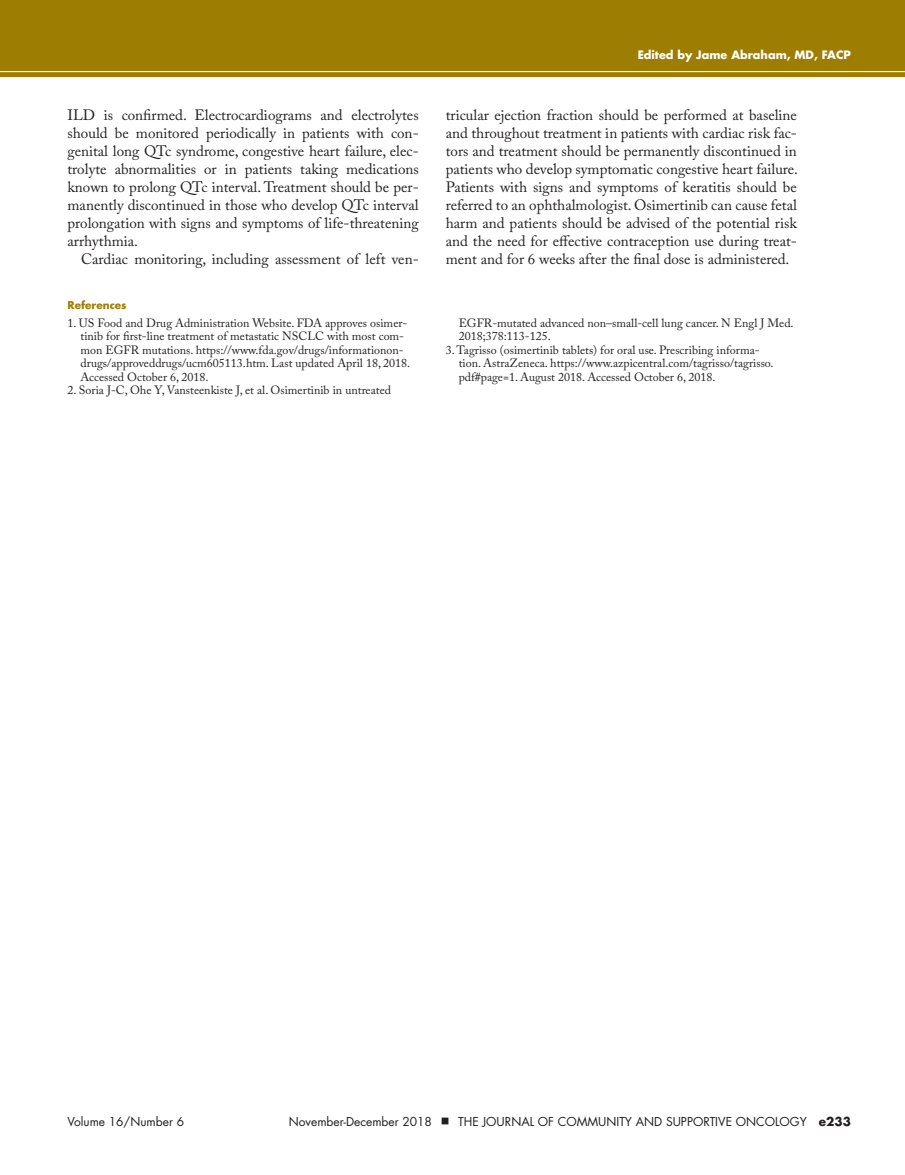
<style>
.page{position:relative;width:905px;height:1175px;background:#fff}
.page>*{position:absolute;margin:0;border:0;box-sizing:border-box;transform-origin:0 0}
.body{font:15px/18px "Adobe Caslon Pro";color:#231f20;text-align:justify}
.reference_text{font:12px/13.5px "Adobe Caslon Pro";color:#231f20}
.t1{font:12px "Futura Std";color:#231f20}
.author_edited_by{font:700 11.25px "Futura Std";color:#fff}
.sub_references{font:700 10.5px "Futura Std";color:#9d7e02}
.s1{font-weight:700}
</style>
<div class="page">
<div style="left:0;top:0;width:904px;height:76px;background:#9d7e02"></div>
<hr style="left:0;top:71px;width:904px;height:1px;background:#fff">
<p class="body" style="left:68px;top:106px;width:353px">ILD is confirmed. Electrocardiograms and electrolytes should be monitored periodically in patients with con&shy;genital long QTc syndrome, congestive heart failure, elec&shy;trolyte abnormalities or in patients taking medications known to prolong QTc interval. Treatment should be per&shy;manently discontinued in those who develop QTc interval prolongation with signs and symptoms of life-threatening arrhythmia.</p>
<p class="body" style="left:81px;top:250px;width:339px">Cardiac monitoring, including assessment of left ven-</p>
<p class="sub_references" style="left:68px;top:298px;width:60px">References</p>
<p class="reference_text" style="left:80px;top:316px;width:331px;text-indent:-13px">1. US Food and Drug Administration Website. FDA approves osimer&shy;tinib for first-line treatment of metastatic NSCLC with most com&shy;mon EGFR mutations. https://www.fda.gov/drugs/informationon&shy;drugs/approveddrugs/ucm605113.htm. Last updated April 18, 2018.<br>Accessed October 6, 2018.</p>
<p class="reference_text" style="left:68px;top:383px;width:325px">2. Soria J-C, Ohe Y, Vansteenkiste J, et al. Osimertinib in untreated</p>
<p class="author_edited_by" style="left:637px;top:47px;width:215px">Edited by Jame Abraham, MD, FACP</p>
<p class="body" style="left:446px;top:106px;width:354px">tricular ejection fraction should be performed at baseline and throughout treatment in patients with cardiac risk fac&shy;tors and treatment should be permanently discontinued in patients who develop symptomatic congestive heart failure.<br>Patients with signs and symptoms of keratitis should be referred to an ophthalmologist. Osimertinib can cause fetal harm and patients should be advised of the potential risk and the need for effective contraception use during treat&shy;ment and for 6 weeks after the final dose is administered.</p>
<p class="reference_text" style="left:458px;top:316px;width:336px">EGFR-mutated advanced non–small-cell lung cancer. N Engl J Med.<br>2018;378:113-125.</p>
<p class="reference_text" style="left:458px;top:343px;width:316px;text-indent:-13px">3. Tagrisso (osimertinib tablets) for oral use. Prescribing informa&shy;tion. AstraZeneca. https://www.azpicentral.com/tagrisso/tagrisso. pdf#page=1. August 2018. Accessed October 6, 2018.</p>
<p class="t1" style="left:68px;top:1114px;width:118px">Volume 16/Number 6</p>
<p class="t1" style="left:289px;top:1114px;width:145px">November-December 2018</p>
<p class="t1" style="left:458px;top:1114px;width:394px">THE JOURNAL OF COMMUNITY AND SUPPORTIVE ONCOLOGY <span class="s1">e233</span></p>
</div>
